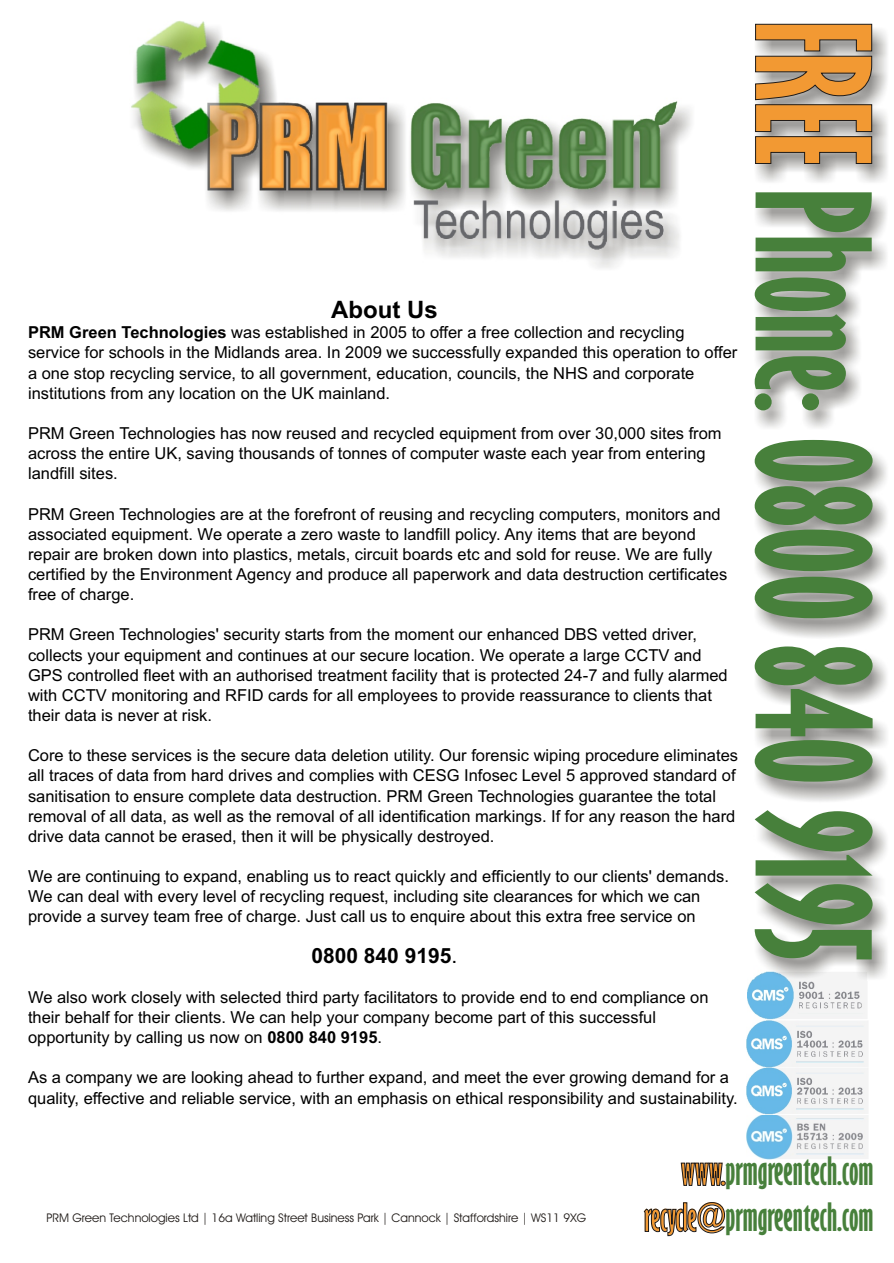
<style>
.page{position:relative;width:894px;height:1263px;background:#fff}
.page>*{position:absolute;margin:0;border:0;box-sizing:border-box;transform-origin:0 0}
.t1{font:700 condensed 145.95px "Gill Sans MT Ext";color:#47803b}
.t2{font:700 condensed 36px "Gill Sans MT Ext";color:#47803b}
.t3{font:700 24px "Arial";color:#000}
.t4{font:700 21px "Arial";color:#000}
.t5{font:16.5px/20.1px "Arial";color:#000}
.t6{font:12px "Avant Garde Bk BT";color:#1f1a17}
.s1{font-weight:700}
.s2{font-weight:400}
.s3{color:#1f1a17}
.s4{color:#f29933}
</style>
<div class="page">
<img style="left:747px;top:979px;width:121px;height:181px">
<img style="left:754px;top:28px;width:133px;height:953px">
<img style="left:131px;top:20px;width:561px;height:248px">
<h3 class="t3" style="left:331px;top:301px;width:108px">About Us</h3>
<p class="t5" style="left:28px;top:324px;width:711px"><span class="s1">PRM Green Technologies</span> was established in 2005 to offer a free collection and recycling service for schools in the Midlands area. In 2009 we successfully expanded this operation to offer a one stop recycling service, to all government, education, councils, the NHS and corporate institutions from any location on the UK mainland.</p>
<p class="t5" style="left:28px;top:425px;width:695px">PRM Green Technologies has now reused and recycled equipment from over 30,000 sites from across the entire UK, saving thousands of tonnes of computer waste each year from entering landfill sites.</p>
<p class="t5" style="left:28px;top:505px;width:701px">PRM Green Technologies are at the forefront of reusing and recycling computers, monitors and associated equipment. We operate a zero waste to landfill policy. Any items that are beyond repair are broken down into plastics, metals, circuit boards etc and sold for reuse. We are fully certified by the Environment Agency and produce all paperwork and data destruction certificates free of charge.</p>
<p class="t5" style="left:28px;top:626px;width:701px">PRM Green Technologies' security starts from the moment our enhanced DBS vetted driver, collects your equipment and continues at our secure location. We operate a large CCTV and GPS controlled fleet with an authorised treatment facility that is protected 24-7 and fully alarmed with CCTV monitoring and RFID cards for all employees to provide reassurance to clients that their data is never at risk.</p>
<p class="t5" style="left:28px;top:747px;width:712px">Core to these services is the secure data deletion utility. Our forensic wiping procedure eliminates all traces of data from hard drives and complies with CESG Infosec Level 5 approved standard of sanitisation to ensure complete data destruction. PRM Green Technologies guarantee the total removal of all data, as well as the removal of all identification markings. If for any reason the hard drive data cannot be erased, then it will be physically destroyed.</p>
<p class="t5" style="left:28px;top:868px;width:702px">We are continuing to expand, enabling us to react quickly and efficiently to our clients' demands.<br>We can deal with every level of recycling request, including site clearances for which we can provide a survey team free of charge. Just call us to enquire about this extra free service on</p>
<p class="t4" style="left:311px;top:947px;width:147px">0800 840 9195<span class="s2">.</span></p>
<p class="t5" style="left:28px;top:989px;width:682px">We also work closely with selected third party facilitators to provide end to end compliance on their behalf for their clients. We can help your company become part of this successful opportunity by calling us now on <span class="s1">0800 840 9195</span>.</p>
<p class="t5" style="left:28px;top:1069px;width:711px">As a company we are looking ahead to further expand, and meet the ever growing demand for a quality, effective and reliable service, with an emphasis on ethical responsibility and sustainability.</p>
<h1 class="t1" style="left:851px;top:20px;width:941px;rotate:90deg"><span class="s3">FREE</span> Phone: 0800 840 9195</h1>
<h2 class="t2" style="left:681px;top:1162px;width:194px"><span class="s4">www.</span>prmgreentech.com</h2>
<p class="t6" style="left:46px;top:1213px;width:542px">PRM Green Technologies Ltd | 16a Watling Street Business Park | Cannock | Staffordshire | WS11 9XG</p>
<h2 class="t2" style="left:644px;top:1208px;width:231px"><span class="s3">recycle@</span>prmgreentech.com</h2>
</div>
